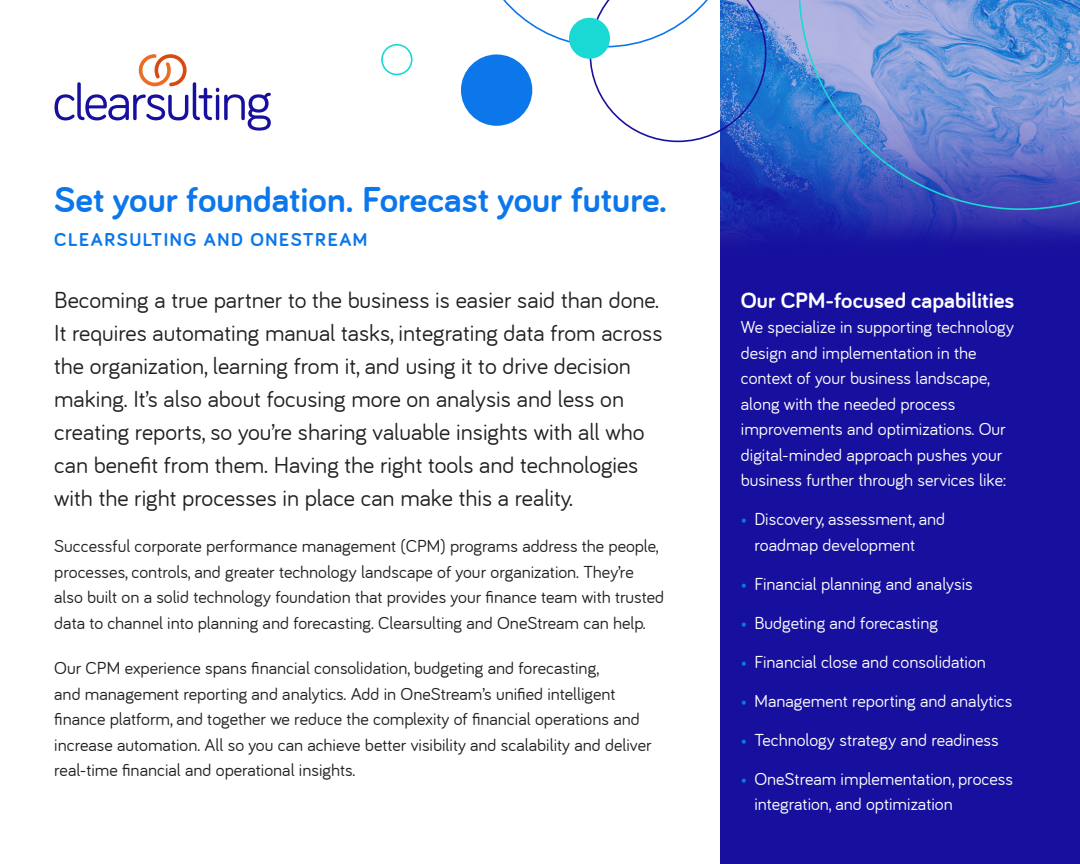
<style>
.page{position:relative;width:1080px;height:864px;background:#fff}
.page>*{position:absolute;margin:0;border:0;box-sizing:border-box;transform-origin:0 0}
.t1{font:700 37.2px "Bariol";color:#0c76eb}
.t2{font:24px/33px "Bariol";color:#231f20}
.t3{font:700 22.95px "Bariol";color:#fff}
.t4{font:700 19.35px "Bariol";letter-spacing:.08em;color:#0c76eb}
.t5{font:18px/25.5px "Bariol";color:#231f20}
.t6{font:18px/25.5px "Bariol";color:#fff}
.s1{font-size:15px;color:#0c76eb}
</style>
<div class="page">
<div style="left:720px;top:0;width:360px;height:864px;background:#17109e"></div>
<img style="left:720px;top:0;width:360px;height:238px">
<div style="left:461px;top:54px;width:71px;height:72px;background:#0c76eb;border-radius:50%"></div>
<svg style="left:471px;top:0;width:296px;height:142px"></svg>
<svg style="left:798px;top:0;width:282px;height:210px;background:#6685d0"></svg>
<div style="left:381px;top:44px;width:32px;height:31px;border:2px solid #1ad8d3;border-radius:50%"></div>
<div style="left:569px;top:18px;width:41px;height:41px;background:#1ad8d3;border-radius:50%"></div>
<svg style="left:55px;top:54px;width:216px;height:77px"></svg>
<p class="t1" style="left:54px;top:179px;width:614px">Set your foundation. Forecast your future.</p>
<p class="t4" style="left:54px;top:228px;width:315px">CLEARSULTING AND ONESTREAM</p>
<p class="t2" style="left:54px;top:284px;width:610px">Becoming a true partner to the business is easier said than done.<br>It requires automating manual tasks, integrating data from across the organization, learning from it, and using it to drive decision making. It’s also about focusing more on analysis and less on creating reports, so you’re sharing valuable insights with all who can benefit from them. Having the right tools and technologies with the right processes in place can make this a reality.</p>
<p class="t5" style="left:54px;top:533px;width:611px">Successful corporate performance management (CPM) programs address the people, processes, controls, and greater technology landscape of your organization. They’re also built on a solid technology foundation that provides your finance team with trusted data to channel into planning and forecasting. Clearsulting and OneStream can help.</p>
<p class="t5" style="left:54px;top:656px;width:599px">Our CPM experience spans financial consolidation, budgeting and forecasting,<br>and management reporting and analytics. Add in OneStream’s unified intelligent finance platform, and together we reduce the complexity of financial operations and increase automation. All so you can achieve better visibility and scalability and deliver real-time financial and operational insights.</p>
<p class="t3" style="left:741px;top:287px;width:275px">Our CPM-focused capabilities</p>
<p class="t6" style="left:741px;top:314px;width:275px">We specialize in supporting technology design and implementation in the context of your business landscape, along with the needed process improvements and optimizations. Our digital-minded approach pushes your business further through services like:</p>
<p class="t6" style="left:754px;top:506px;width:192px;text-indent:-14px"><span class="s1">•</span> Discovery, assessment, and roadmap development</p>
<p class="t6" style="left:741px;top:571px;width:233px"><span class="s1">•</span> Financial planning and analysis</p>
<p class="t6" style="left:741px;top:610px;width:199px"><span class="s1">•</span> Budgeting and forecasting</p>
<p class="t6" style="left:741px;top:649px;width:247px"><span class="s1">•</span> Financial close and consolidation</p>
<p class="t6" style="left:741px;top:688px;width:273px"><span class="s1">•</span> Management reporting and analytics</p>
<p class="t6" style="left:741px;top:727px;width:259px"><span class="s1">•</span> Technology strategy and readiness</p>
<p class="t6" style="left:754px;top:766px;width:260px;text-indent:-14px"><span class="s1">•</span> OneStream implementation, process integration, and optimization</p>
</div>
